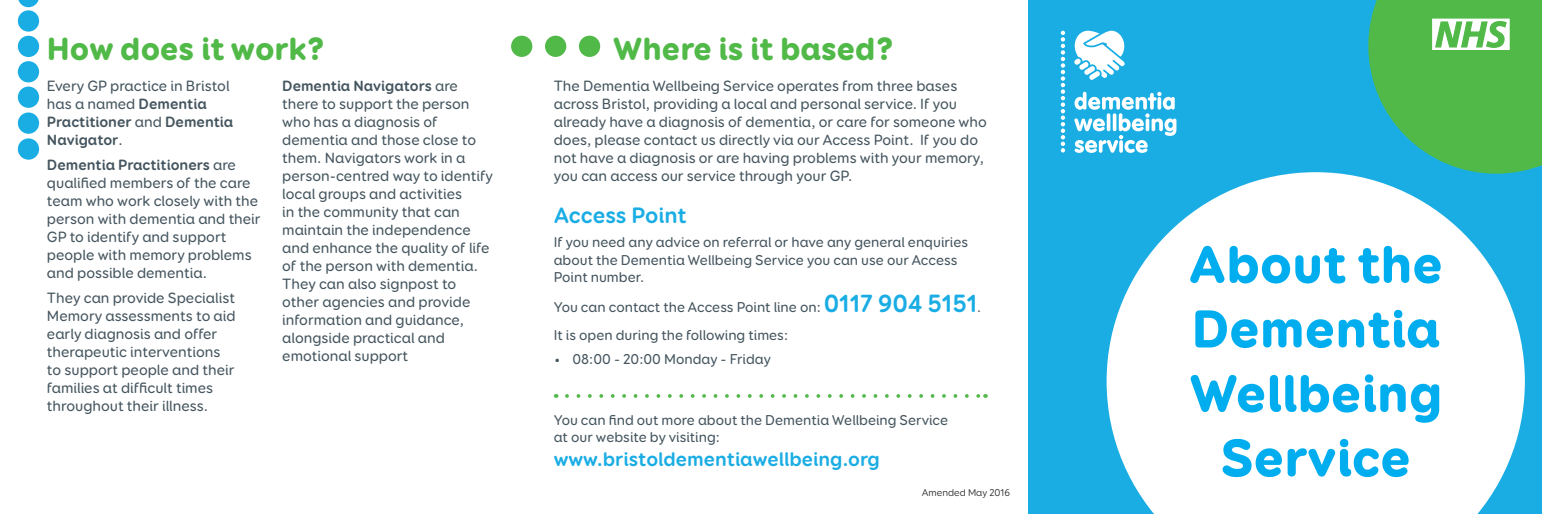
<style>
.page{position:relative;width:1542px;height:514px;background:#fff}
.page>*{position:absolute;margin:0;border:0;box-sizing:border-box;transform-origin:0 0}
.t1{font:900 53.75px/64.5px "Booster Next FY";color:#00aeef;text-align:center}
.t2{font:900 32.5px "Booster Next FY";color:#51b948}
.t3{font:700 22.5px "Booster Next FY";color:#1aade4}
.t4{font:700 20px "Booster Next FY";color:#1aade4}
.t5{font:500 15px/18px "Booster Next FY";color:#45555f}
.t6{font:500 14.38px/17.2px "Booster Next FY";color:#45555f}
.t7{font:10px "Booster Next FY";color:#231f20}
.s1{font-weight:700}
.s2{font-weight:700;font-size:25px;color:#1aade4}
.s3{font-size:13.75px}
</style>
<div class="page">
<div style="left:579px;top:36px;width:21px;height:21px;background:#51b948;border-radius:50%"></div>
<div style="left:545px;top:36px;width:21px;height:21px;background:#51b948;border-radius:50%"></div>
<div style="left:511px;top:36px;width:21px;height:21px;background:#51b948;border-radius:50%"></div>
<div style="left:1028px;top:0;width:513px;height:514px;background:#1aade4"></div>
<svg style="left:1106px;top:172px;width:418px;height:342px;fill:#fff"></svg>
<svg style="left:1074px;top:92px;width:102px;height:61px"></svg>
<svg style="left:1060px;top:31px;width:5px;height:121px"></svg>
<svg style="left:1074px;top:30px;width:50px;height:50px"></svg>
<svg style="left:567px;top:394px;width:412px;height:4px"></svg>
<svg style="left:18px;top:0;width:21px;height:7px"></svg>
<div style="left:18px;top:10px;width:21px;height:22px;background:#1aade4;border-radius:50%"></div>
<div style="left:18px;top:36px;width:21px;height:21px;background:#1aade4;border-radius:50%"></div>
<div style="left:18px;top:61px;width:21px;height:21px;background:#1aade4;border-radius:50%"></div>
<div style="left:18px;top:87px;width:21px;height:21px;background:#1aade4;border-radius:50%"></div>
<div style="left:18px;top:112px;width:21px;height:22px;background:#1aade4;border-radius:50%"></div>
<div style="left:18px;top:138px;width:21px;height:22px;background:#1aade4;border-radius:50%"></div>
<svg style="left:1368px;top:0;width:173px;height:174px;background:#51ba64"></svg>
<p class="t2" style="left:47px;top:28px;width:280px">How does it work?</p>
<p class="t5" style="left:47px;top:77px;width:188px">Every GP practice in Bristol has a named <span class="s1">Dementia<br>Practitioner</span> and <span class="s1">Dementia<br>Navigator</span>.</p>
<p class="t5" style="left:47px;top:156px;width:215px"><span class="s1">Dementia Practitioners</span> are qualified members of the care team who work closely with the person with dementia and their<br>GP to identify and support people with memory problems and possible dementia.</p>
<p class="t5" style="left:47px;top:289px;width:190px">They can provide Specialist<br>Memory assessments to aid early diagnosis and offer therapeutic interventions to support people and their families at difficult times throughout their illness.</p>
<p class="t5" style="left:282px;top:77px;width:212px"><span class="s1">Dementia Navigators</span> are there to support the person who has a diagnosis of dementia and those close to them. Navigators work in a person-centred way to identify local groups and activities<br>in the community that can maintain the independence and enhance the quality of life of the person with dementia.<br>They can also signpost to other agencies and provide information and guidance, alongside practical and emotional support</p>
<p class="t2" style="left:613px;top:28px;width:283px">Where is it based?</p>
<p class="t5" style="left:554px;top:77px;width:434px">The Dementia Wellbeing Service operates from three bases across Bristol, providing a local and personal service. If you already have a diagnosis of dementia, or care for someone who does, please contact us directly via our Access Point. If you do not have a diagnosis or are having problems with your memory, you can access our service through your GP.</p>
<p class="t3" style="left:554px;top:201px;width:134px">Access Point</p>
<p class="t6" style="left:554px;top:234px;width:416px">If you need any advice on referral or have any general enquiries about the Dementia Wellbeing Service you can use our Access<br>Point number.</p>
<p class="t6" style="left:554px;top:298px;width:429px">You can contact the Access Point line on: <span class="s2">0117 904 5151</span><span class="s3">.</span></p>
<p class="t6" style="left:554px;top:326px;width:236px">It is open during the following times:</p>
<p class="t6" style="left:554px;top:350px;width:219px">• 08:00 - 20:00 Monday - Friday</p>
<p class="t6" style="left:554px;top:411px;width:396px">You can find out more about the Dementia Wellbeing Service at our website by visiting:</p>
<p class="t4" style="left:554px;top:447px;width:328px">www.bristoldementiawellbeing.org</p>
<p class="t7" style="left:921px;top:486px;width:90px">Amended May 2016</p>
<p class="t1" style="left:1188px;top:232px;width:256px">About the<br>Dementia<br>Wellbeing<br>Service</p>
</div>
